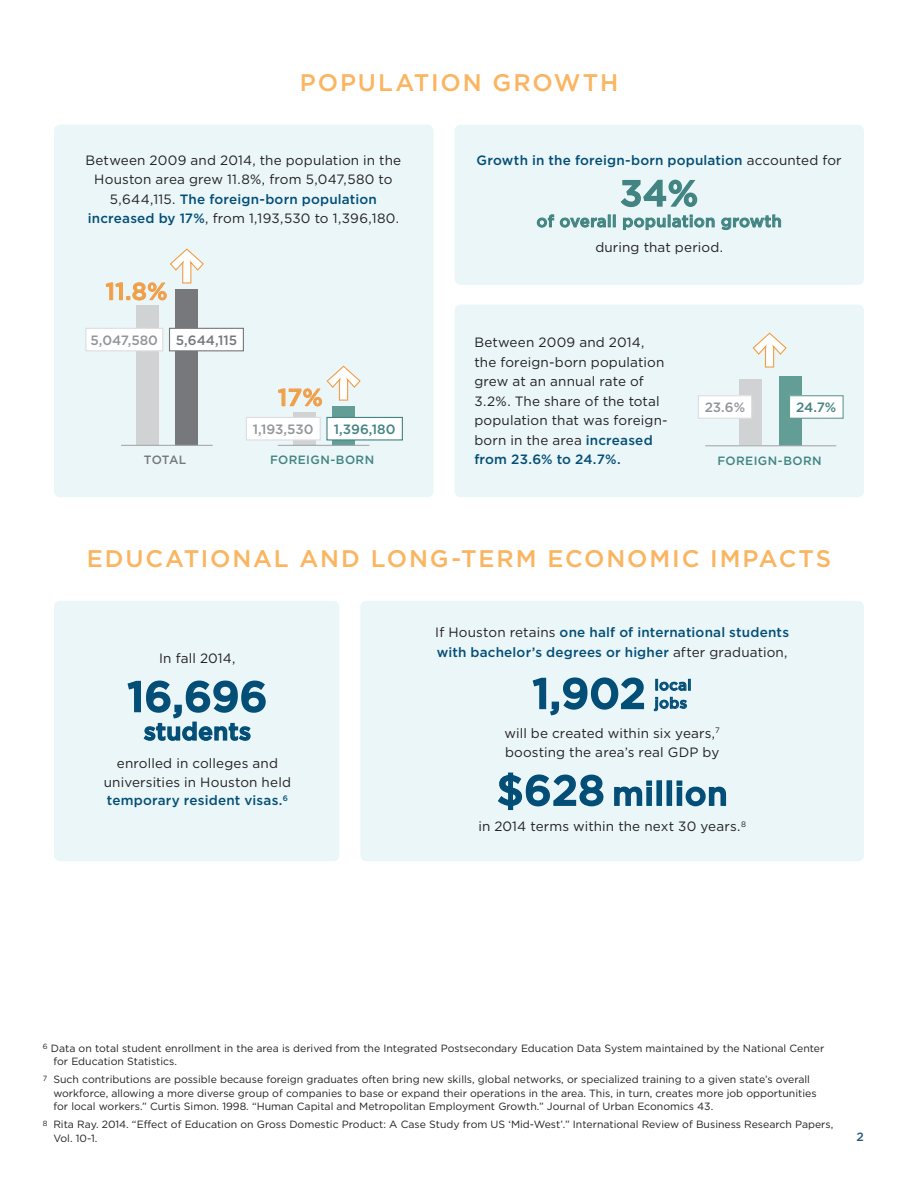
<style>
.page{position:relative;width:918px;height:1188px;background:#fff}
.page>*{position:absolute;margin:0;border:0;box-sizing:border-box;transform-origin:0 0}
.Paragraph_Style_16e{font:500 42px "Gotham";letter-spacing:.01em;color:#034e77}
.Body_Text{font:500 36px "Gotham";color:#418481}
.Paragraph_Style_16e-2{font:500 33px "Gotham";letter-spacing:.02em;color:#034e77}
.Header_1{font:500 24px "Gotham";letter-spacing:.075em;color:#fbb45f}
.Paragraph_Style_16e-3{font:500 24px "Gotham";color:#f09f49}
.Paragraph_Style_16e-4{font:500 24px "Gotham";letter-spacing:.02em;color:#034e77}
.Body_Text-2{font:500 16.5px "Gotham";letter-spacing:.02em;color:#418481}
.t1{font:500 15px/18px "Gotham";letter-spacing:.02em;color:#034e77}
.Body_Text-3{font:13.5px/19.5px "Gotham";letter-spacing:.01em;color:#231f20}
.Body_Text-4{font:500 13.5px/19.5px "Gotham";letter-spacing:.015em;color:#034e77}
.Paragraph_Style_16d{font:13.5px/19.5px "Gotham";letter-spacing:.01em;color:#231f20;text-align:center}
.Paragraph_Style_16d-2{font:500 13.5px "Gotham";letter-spacing:.015em;color:#034e77}
.Illustration_Label_2{font:500 13.5px "Gotham";color:#939598}
.Illustration_Label_2-2{font:500 13.5px "Gotham";color:#418481}
.Illustration_Label_2-3{font:500 13.5px "Gotham";color:#76787b}
.Illustration_Label_1{font:500 12px "Gotham";letter-spacing:.035em;color:#418481}
.Illustration_Label_1-2{font:500 12px "Gotham";color:#76787b}
.t2{font:500 12px "Gotham";color:#265880}
.Footnotes{font:10.5px/13.5px "Gotham";color:#231f20}
.s1{font-weight:500;color:#034e77}
.s2{font-weight:400;color:#231f20}
.s3{font-size:42px}
</style>
<div class="page">
<div style="left:455px;top:125px;width:409px;height:160px;background:#ebf6f8;border-radius:6px"></div>
<div style="left:455px;top:305px;width:409px;height:192px;background:#ebf6f8;border-radius:6px"></div>
<div style="left:54px;top:125px;width:379px;height:372px;background:#ebf6f8;border-radius:6px"></div>
<div style="left:136px;top:306px;width:22px;height:140px;background:#d1d2d4"></div>
<div style="left:293px;top:412px;width:22px;height:34px;background:#d1d2d4"></div>
<div style="left:175px;top:289px;width:23px;height:157px;background:#76787b"></div>
<div style="left:332px;top:406px;width:23px;height:40px;background:#639e96"></div>
<hr style="left:121px;top:445px;width:92px;height:1px;background:#a8a9ad">
<hr style="left:278px;top:445px;width:91px;height:1px;background:#a8a9ad">
<div style="left:170px;top:328px;width:73px;height:23px;background:#fff"></div>
<div style="left:169px;top:328px;width:75px;height:23px;border:1px solid #76787b"></div>
<div style="left:327px;top:417px;width:75px;height:23px;background:#fff"></div>
<div style="left:326px;top:417px;width:77px;height:24px;border:1px solid #418481"></div>
<div style="left:86px;top:328px;width:77px;height:23px;background:#fff"></div>
<div style="left:85px;top:328px;width:78px;height:23px;border:1px solid #dcdddf"></div>
<div style="left:246px;top:417px;width:74px;height:23px;background:#fff"></div>
<div style="left:246px;top:417px;width:75px;height:24px;border:1px solid #dcdddf"></div>
<svg style="left:105px;top:248px;width:99px;height:53px"></svg>
<svg style="left:278px;top:365px;width:83px;height:42px"></svg>
<svg style="left:620px;top:179px;width:78px;height:29px"></svg>
<svg style="left:537px;top:214px;width:17px;height:14px"></svg>
<svg style="left:560px;top:214px;width:56px;height:14px"></svg>
<svg style="left:623px;top:214px;width:92px;height:16px"></svg>
<svg style="left:721px;top:214px;width:60px;height:16px"></svg>
<div style="left:740px;top:379px;width:22px;height:66px;background:#d1d2d4"></div>
<div style="left:779px;top:376px;width:22px;height:70px;background:#639e96"></div>
<div style="left:790px;top:396px;width:53px;height:22px;background:#fff"></div>
<div style="left:789px;top:395px;width:55px;height:24px;border:1px solid #639e96"></div>
<div style="left:698px;top:396px;width:54px;height:22px;background:#fff"></div>
<div style="left:698px;top:395px;width:54px;height:24px;border:1px solid #dcdddf"></div>
<hr style="left:705px;top:445px;width:131px;height:1px;background:#a8a9ad">
<svg style="left:752px;top:332px;width:35px;height:36px"></svg>
<div style="left:360px;top:601px;width:504px;height:260px;background:#ebf6f8;border-radius:6px"></div>
<div style="left:54px;top:601px;width:285px;height:260px;background:#ebf6f8;border-radius:6px"></div>
<svg style="left:127px;top:680px;width:139px;height:61px"></svg>
<svg style="left:532px;top:677px;width:112px;height:39px"></svg>
<svg style="left:655px;top:679px;width:36px;height:12px"></svg>
<svg style="left:654px;top:697px;width:33px;height:14px"></svg>
<svg style="left:498px;top:772px;width:106px;height:39px"></svg>
<svg style="left:614px;top:781px;width:38px;height:25px"></svg>
<div style="left:646px;top:787px;width:6px;height:19px;border:2px solid #034e77"></div>
<div style="left:656px;top:780px;width:6px;height:26px;border:2px solid #034e77"></div>
<div style="left:667px;top:780px;width:5px;height:26px;border:2px solid #034e77"></div>
<svg style="left:677px;top:781px;width:50px;height:26px"></svg>
<p class="Header_1" style="left:300px;top:69px;width:320px">POPULATION GROWTH</p>
<p class="Body_Text-3" style="left:86px;top:150px;width:317px;text-align:center">Between 2009 and 2014, the population in the Houston area grew 11.8%, from 5,047,580 to 5,644,115. <span class="s1">The foreign-born population increased by 17%</span>, from 1,193,530 to 1,396,180.</p>
<p class="Paragraph_Style_16e-3" style="left:106px;top:278px;width:63px">11.8%</p>
<p class="Body_Text-4" style="left:477px;top:150px;width:367px">Growth in the foreign-born population <span class="s2">accounted for</span></p>
<p class="Body_Text" style="left:620px;top:173px;width:80px">34%</p>
<p class="Body_Text-2" style="left:537px;top:212px;width:247px">of overall population growth</p>
<p class="Body_Text-3" style="left:595px;top:237px;width:129px">during that period.</p>
<p class="Illustration_Label_2" style="left:91px;top:332px;width:69px">5,047,580</p>
<p class="Illustration_Label_2-3" style="left:176px;top:332px;width:63px">5,644,115</p>
<p class="Body_Text-3" style="left:474px;top:333px;width:195px">Between 2009 and 2014, the foreign-born population grew at an annual rate of<br>3.2%. The share of the total population that was foreign&shy;born in the area <span class="s1">increased from 23.6% to 24.7%.</span></p>
<p class="Paragraph_Style_16e-3" style="left:278px;top:384px;width:46px">17%</p>
<p class="Illustration_Label_2" style="left:705px;top:399px;width:42px">23.6%</p>
<p class="Illustration_Label_2-2" style="left:796px;top:399px;width:42px">24.7%</p>
<p class="Illustration_Label_2" style="left:253px;top:421px;width:62px">1,193,530</p>
<p class="Illustration_Label_2-2" style="left:334px;top:421px;width:63px">1,396,180</p>
<p class="Illustration_Label_1-2" style="left:144px;top:453px;width:44px">TOTAL</p>
<p class="Illustration_Label_1" style="left:270px;top:453px;width:106px">FOREIGN-BORN</p>
<p class="Illustration_Label_1" style="left:718px;top:454px;width:106px">FOREIGN-BORN</p>
<p class="Header_1" style="left:87px;top:545px;width:746px">EDUCATIONAL AND LONG-TERM ECONOMIC IMPACTS</p>
<p class="Body_Text-3" style="left:159px;top:648px;width:78px">In fall 2014,</p>
<p class="Paragraph_Style_16e" style="left:128px;top:673px;width:141px">16,696</p>
<p class="Paragraph_Style_16e-4" style="left:144px;top:718px;width:109px">students</p>
<p class="Paragraph_Style_16d" style="left:104px;top:753px;width:189px">enrolled in colleges and universities in Houston held</p>
<p class="Paragraph_Style_16d-2" style="left:107px;top:793px;width:183px">temporary resident visas.<sup>6</sup></p>
<p class="Body_Text-4" style="left:435px;top:622px;width:355px"><span class="s2">If Houston retains</span> one half of international students with bachelor’s degrees or higher <span class="s2">after graduation,</span></p>
<p class="Paragraph_Style_16e" style="left:533px;top:670px;width:114px">1,902</p>
<p class="t1" style="left:655px;top:676px;width:39px">local jobs</p>
<p class="Body_Text-3" style="left:504px;top:723px;width:217px">will be created within six years,<sup>7 </sup>boosting the area’s real GDP by</p>
<p class="Paragraph_Style_16e-2" style="left:497px;top:775px;width:232px"><span class="s3">$628</span> million</p>
<p class="Body_Text-3" style="left:478px;top:817px;width:269px">in 2014 terms within the next 30 years.<sup>8</sup></p>
<p class="Footnotes" style="left:53px;top:1041px;width:773px;text-indent:-11px"><sup>6</sup> Data on total student enrollment in the area is derived from the Integrated Postsecondary Education Data System maintained by the National Center for Education Statistics.</p>
<p class="Footnotes" style="left:53px;top:1072px;width:765px;text-indent:-11px"><sup>7</sup> Such contributions are possible because foreign graduates often bring new skills, global networks, or specialized training to a given state’s overall workforce, allowing a more diverse group of companies to base or expand their operations in the area. This, in turn, creates more job opportunities for local workers.” Curtis Simon. 1998. “Human Capital and Metropolitan Employment Growth.” Journal of Urban Economics 43.</p>
<p class="Footnotes" style="left:53px;top:1117px;width:781px;text-indent:-11px"><sup>8</sup> Rita Ray. 2014. “Effect of Education on Gross Domestic Product: A Case Study from US ‘Mid-West’.” International Review of Business Research Papers,<br>Vol. 10-1.</p>
<p class="t2" style="left:857px;top:1130px;width:9px">2</p>
</div>
